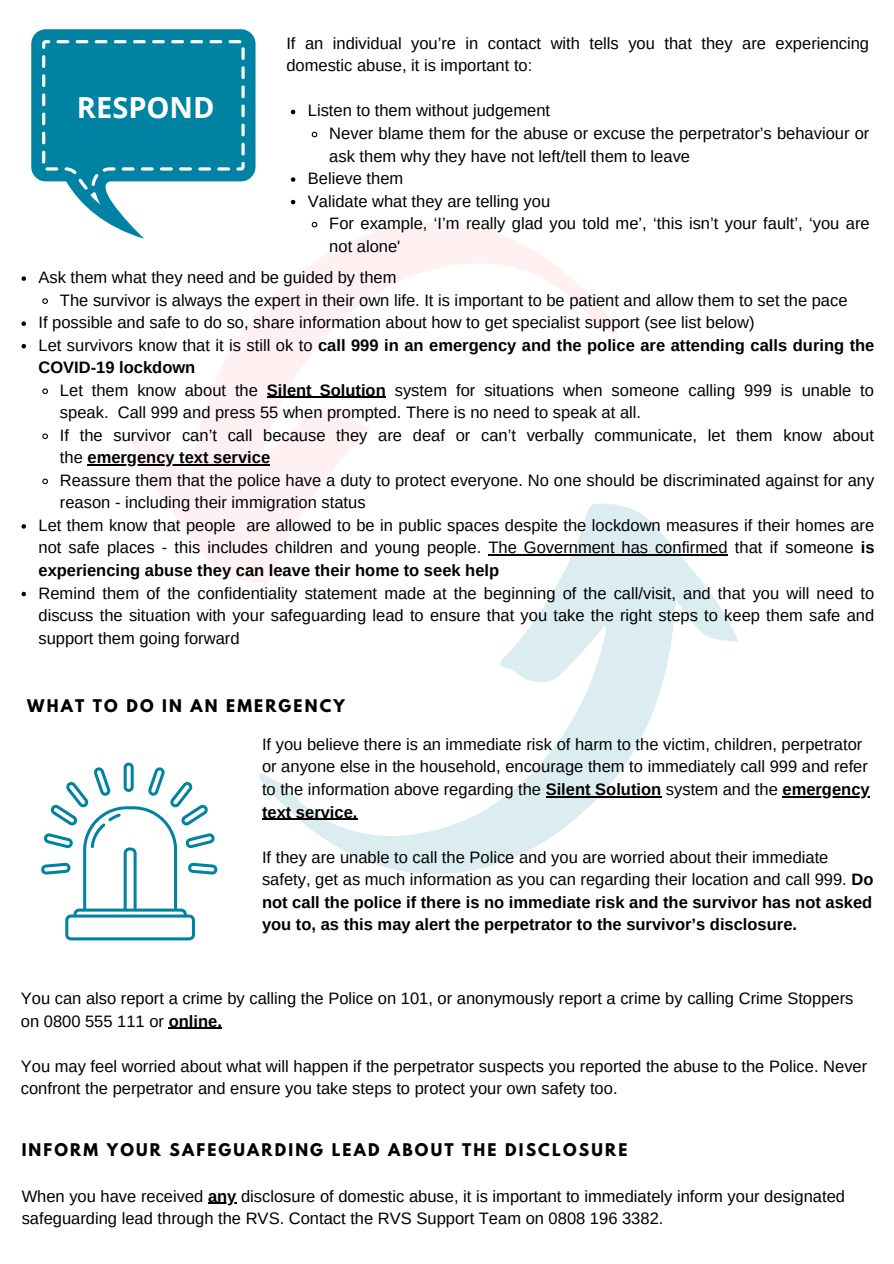
<style>
.page{position:relative;width:894px;height:1264px;background:#fff}
.page>*{position:absolute;margin:0;border:0;box-sizing:border-box;transform-origin:0 0}
.t1{font:700 28.95px "Open Sans";color:#fff}
.t2{font:16.5px/22.5px "Arimo";color:#000}
.t3{font:700 16.5px "Arimo";color:#000}
.t4{font:700 15.45px "League Spartan";letter-spacing:.14em;color:#000}
.s1{font-weight:400}
.s2{font-weight:700}
</style>
<div class="page">
<svg style="left:130px;top:223px;width:487px;height:357px"></svg>
<svg style="left:243px;top:495px;width:496px;height:379px"></svg>
<svg style="left:31px;top:29px;width:224px;height:210px"></svg>
<svg style="left:42px;top:40px;width:202px;height:165px;background:#2895b0"></svg>
<svg style="left:291px;top:110px;width:4px;height:4px"></svg>
<svg style="left:311px;top:131px;width:7px;height:7px"></svg>
<svg style="left:291px;top:177px;width:4px;height:5px"></svg>
<svg style="left:291px;top:200px;width:4px;height:4px"></svg>
<svg style="left:311px;top:221px;width:7px;height:7px"></svg>
<svg style="left:21px;top:276px;width:5px;height:5px"></svg>
<svg style="left:42px;top:298px;width:6px;height:6px"></svg>
<svg style="left:21px;top:321px;width:5px;height:5px"></svg>
<svg style="left:21px;top:344px;width:5px;height:4px"></svg>
<svg style="left:42px;top:388px;width:6px;height:6px"></svg>
<hr style="left:267px;top:397px;width:118px;height:1px;background:#000">
<svg style="left:42px;top:433px;width:6px;height:7px"></svg>
<hr style="left:87px;top:464px;width:183px;height:1px;background:#000">
<svg style="left:42px;top:478px;width:6px;height:7px"></svg>
<svg style="left:21px;top:524px;width:5px;height:4px"></svg>
<hr style="left:488px;top:554px;width:239px;height:1px;background:#000">
<svg style="left:21px;top:591px;width:5px;height:5px"></svg>
<hr style="left:545px;top:796px;width:116px;height:1px;background:#000">
<hr style="left:782px;top:796px;width:87px;height:1px;background:#000">
<hr style="left:262px;top:818px;width:95px;height:1px;background:#000">
<hr style="left:169px;top:1027px;width:53px;height:1px;background:#000">
<svg style="left:41px;top:762px;width:176px;height:178px"></svg>
<svg style="left:208px;top:1202px;width:28px;height:1px"></svg>
<p class="t2" style="left:286px;top:32px;width:584px">If an individual you’re in contact with tells you that they are experiencing domestic abuse, it is important to:</p>
<h1 class="t1" style="left:77px;top:87px;width:139px">RESPOND</h1>
<p class="t2" style="left:308px;top:99px;width:244px">Listen to them without judgement</p>
<p class="t2" style="left:329px;top:122px;width:541px">Never blame them for the abuse or excuse the perpetrator’s behaviour or</p>
<p class="t2" style="left:329px;top:144px;width:362px">ask them why they have not left/tell them to leave</p>
<p class="t2" style="left:308px;top:167px;width:97px">Believe them</p>
<p class="t2" style="left:308px;top:190px;width:244px">Validate what they are telling you</p>
<p class="t2" style="left:329px;top:212px;width:542px">For example, ‘I’m really glad you told me’, ‘this isn’t your fault’, ‘you are</p>
<p class="t2" style="left:329px;top:235px;width:73px">not alone'</p>
<p class="t2" style="left:38px;top:266px;width:359px">Ask them what they need and be guided by them</p>
<p class="t2" style="left:60px;top:289px;width:788px">The survivor is always the expert in their own life. It is important to be patient and allow them to set the pace</p>
<p class="t2" style="left:38px;top:311px;width:717px">If possible and safe to do so, share information about how to get specialist support (see list below)</p>
<p class="t3" style="left:38px;top:336px;width:837px"><span class="s1">Let survivors know that it is still ok to</span> call 999 in an emergency and the police are attending calls during the</p>
<p class="t3" style="left:38px;top:358px;width:158px">COVID-19 lockdown</p>
<p class="t2" style="left:60px;top:379px;width:815px">Let them know about the <span class="s2">Silent Solution</span> system for situations when someone calling 999 is unable to</p>
<p class="t2" style="left:60px;top:401px;width:582px">speak. Call 999 and press 55 when prompted. There is no need to speak at all.</p>
<p class="t2" style="left:60px;top:424px;width:815px">If the survivor can’t call because they are deaf or can’t verbally communicate, let them know about</p>
<p class="t3" style="left:60px;top:448px;width:212px"><span class="s1">the</span> emergency text service</p>
<p class="t2" style="left:60px;top:469px;width:815px">Reassure them that the police have a duty to protect everyone. No one should be discriminated against for any</p>
<p class="t2" style="left:60px;top:491px;width:307px">reason - including their immigration status</p>
<p class="t2" style="left:38px;top:514px;width:837px">Let them know that people are allowed to be in public spaces despite the lockdown measures if their homes are</p>
<p class="t2" style="left:38px;top:536px;width:837px">not safe places - this includes children and young people. The Government has confirmed that if someone <span class="s2">is</span></p>
<p class="t3" style="left:38px;top:561px;width:462px">experiencing abuse they can leave their home to seek help</p>
<p class="t2" style="left:38px;top:581px;width:837px;text-align:justify">Remind them of the confidentiality statement made at the beginning of the call/visit, and that you will need to discuss the situation with your safeguarding lead to ensure that you take the right steps to keep them safe and support them going forward</p>
<p class="t4" style="left:27px;top:698px;width:319px">WHAT TO DO IN AN EMERGENCY</p>
<p class="t2" style="left:262px;top:733px;width:609px">If you believe there is an immediate risk of harm to the victim, children, perpetrator or anyone else in the household, encourage them to immediately call 999 and refer to the information above regarding the <span class="s2">Silent Solution</span> system and the <span class="s2">emergency text service.</span></p>
<p class="t2" style="left:262px;top:845px;width:612px">If they are unable to call the Police and you are worried about their immediate safety, get as much information as you can regarding their location and call 999. <span class="s2">Do not call the police if there is no immediate risk and the survivor has not asked you to, as this may alert the perpetrator to the survivor’s disclosure.</span></p>
<p class="t2" style="left:21px;top:987px;width:833px">You can also report a crime by calling the Police on 101, or anonymously report a crime by calling Crime Stoppers on 0800 555 111 or <span class="s2">online.</span></p>
<p class="t2" style="left:21px;top:1054px;width:847px">You may feel worried about what will happen if the perpetrator suspects you reported the abuse to the Police. Never confront the perpetrator and ensure you take steps to protect your own safety too.</p>
<p class="t4" style="left:22px;top:1142px;width:607px">INFORM YOUR SAFEGUARDING LEAD ABOUT THE DISCLOSURE</p>
<p class="t2" style="left:22px;top:1184px;width:824px">When you have received <span class="s2">any</span> disclosure of domestic abuse, it is important to immediately inform your designated safeguarding lead through the RVS. Contact the RVS Support Team on 0808 196 3382.</p>
</div>
